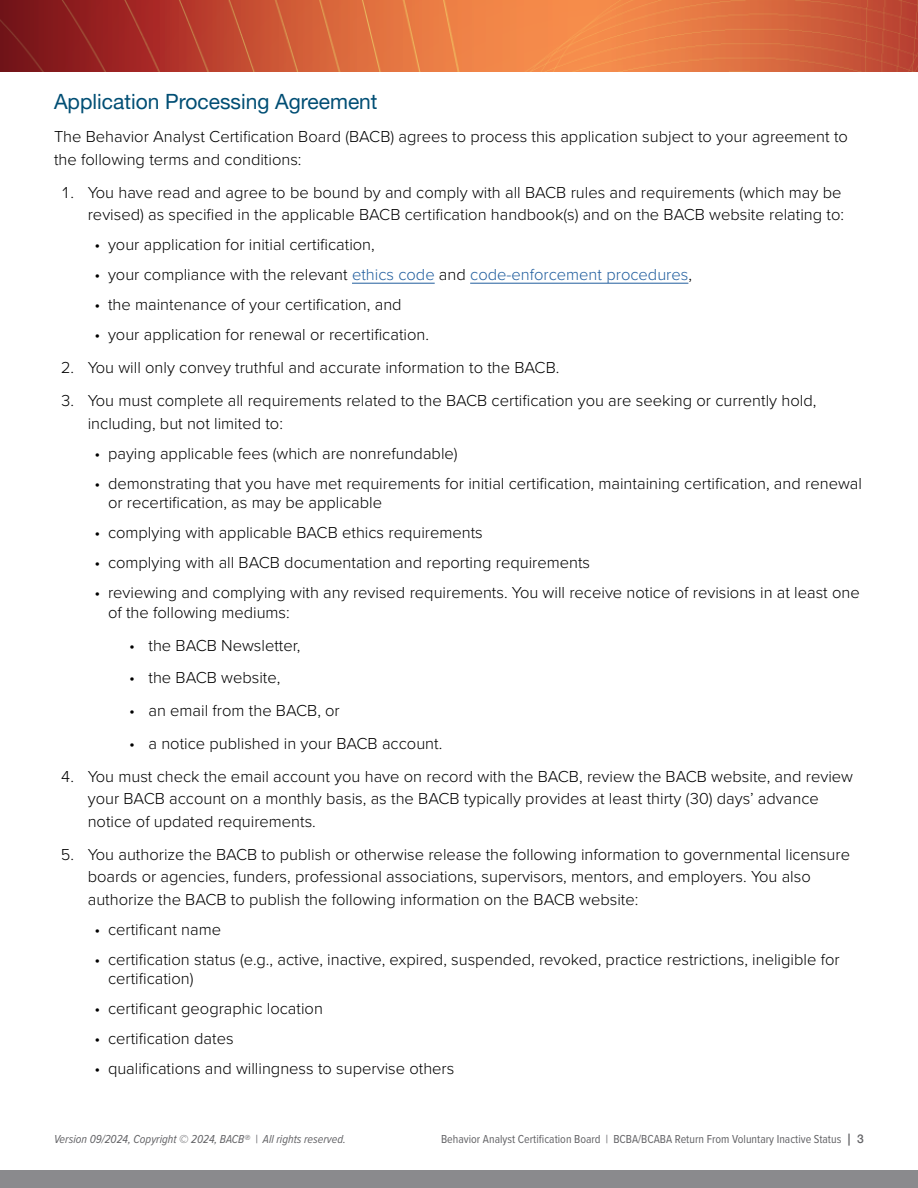
<style>
.page{position:relative;width:918px;height:1188px;background:#fff}
.page>*{position:absolute;margin:0;border:0;box-sizing:border-box;transform-origin:0 0}
.Section_Header{font:21px "Helvetica Neue LT Pro";color:#004e74}
.Body_Text{font:300 16.5px/22.5px "Proxima Nova";color:#000}
.t1{font:300 16.5px "Proxima Nova";color:#215e9e}
.t2{font:12px "Proxima Nova Cond";color:#636366}
.t3{font:italic 12px "Proxima Nova Cond";color:#636366}
.s1{color:#000}
.s2{font-family:"Helvetica Neue LT Pro";font-weight:500}
</style>
<div class="page">
<img style="left:1px;top:0;width:917px;height:72px">
<div style="left:0;top:1171px;width:918px;height:17px;background:#8a8a8d"></div>
<img style="left:0;top:0;width:1px;height:72px">
<hr style="left:352px;top:283px;width:83px;height:1px;background:#215e9e">
<hr style="left:470px;top:283px;width:218px;height:1px;background:#215e9e">
<h1 class="Section_Header" style="left:54px;top:89px;width:325px">Application Processing Agreement</h1>
<p class="Body_Text" style="left:54px;top:125px;width:796px">The Behavior Analyst Certification Board (BACB) agrees to process this application subject to your agreement to the following terms and conditions:</p>
<p class="Body_Text" style="left:61px;top:180px;width:785px;text-align:right">1. You have read and agree to be bound by and comply with all BACB rules and requirements (which may be revised) as specified in the applicable BACB certification handbook(s) and on the BACB website relating to:</p>
<p class="Body_Text" style="left:94px;top:233px;width:282px">• your application for initial certification,</p>
<p class="t1" style="left:94px;top:263px;width:599px"><span class="s1">• your compliance with the relevant</span> ethics code <span class="s1">and</span> code-enforcement procedures<span class="s1">,</span></p>
<p class="Body_Text" style="left:94px;top:293px;width:309px">• the maintenance of your certification, and</p>
<p class="Body_Text" style="left:94px;top:323px;width:336px">• your application for renewal or recertification.</p>
<p class="Body_Text" style="left:61px;top:356px;width:500px">2. You will only convey truthful and accurate information to the BACB.</p>
<p class="Body_Text" style="left:88px;top:389px;width:730px;text-indent:-27px">3. You must complete all requirements related to the BACB certification you are seeking or currently hold, including, but not limited to:</p>
<p class="Body_Text" style="left:94px;top:441px;width:365px">• paying applicable fees (which are nonrefundable)</p>
<p class="Body_Text" style="left:108px;top:473px;width:756px;line-height:19.5px;text-indent:-14px">• demonstrating that you have met requirements for initial certification, maintaining certification, and renewal or recertification, as may be applicable</p>
<p class="Body_Text" style="left:94px;top:521px;width:390px">• complying with applicable BACB ethics requirements</p>
<p class="Body_Text" style="left:94px;top:551px;width:497px">• complying with all BACB documentation and reporting requirements</p>
<p class="Body_Text" style="left:108px;top:582px;width:753px;line-height:19.5px;text-indent:-14px">• reviewing and complying with any revised requirements. You will receive notice of revisions in at least one of the following mediums:</p>
<p class="Body_Text" style="left:129px;top:633px;width:173px">• the BACB Newsletter,</p>
<p class="Body_Text" style="left:129px;top:666px;width:153px">• the BACB website,</p>
<p class="Body_Text" style="left:129px;top:698px;width:212px">• an email from the BACB, or</p>
<p class="Body_Text" style="left:129px;top:731px;width:315px">• a notice published in your BACB account.</p>
<p class="Body_Text" style="left:88px;top:764px;width:767px;text-indent:-27px">4. You must check the email account you have on record with the BACB, review the BACB website, and review your BACB account on a monthly basis, as the BACB typically provides at least thirty (30) days’ advance notice of updated requirements.</p>
<p class="Body_Text" style="left:88px;top:842px;width:764px;text-indent:-27px">5. You authorize the BACB to publish or otherwise release the following information to governmental licensure boards or agencies, funders, professional associations, supervisors, mentors, and employers. You also authorize the BACB to publish the following information on the BACB website:</p>
<p class="Body_Text" style="left:94px;top:917px;width:128px">• certificant name</p>
<p class="Body_Text" style="left:108px;top:949px;width:733px;line-height:19.5px;text-indent:-14px">• certification status (e.g., active, inactive, expired, suspended, revoked, practice restrictions, ineligible for certification)</p>
<p class="Body_Text" style="left:94px;top:997px;width:230px">• certificant geographic location</p>
<p class="Body_Text" style="left:94px;top:1027px;width:141px">• certification dates</p>
<p class="Body_Text" style="left:94px;top:1057px;width:361px">• qualifications and willingness to supervise others</p>
<p class="t3" style="left:54px;top:1131px;width:293px">Version 09/2024, Copyright © 2024, BACB® | All rights reserved.</p>
<p class="t2" style="left:441px;top:1131px;width:424px">Behavior Analyst Certification Board | BCBA/BCABA Return From Voluntary Inactive Status <span class="s2">| 3</span></p>
</div>
